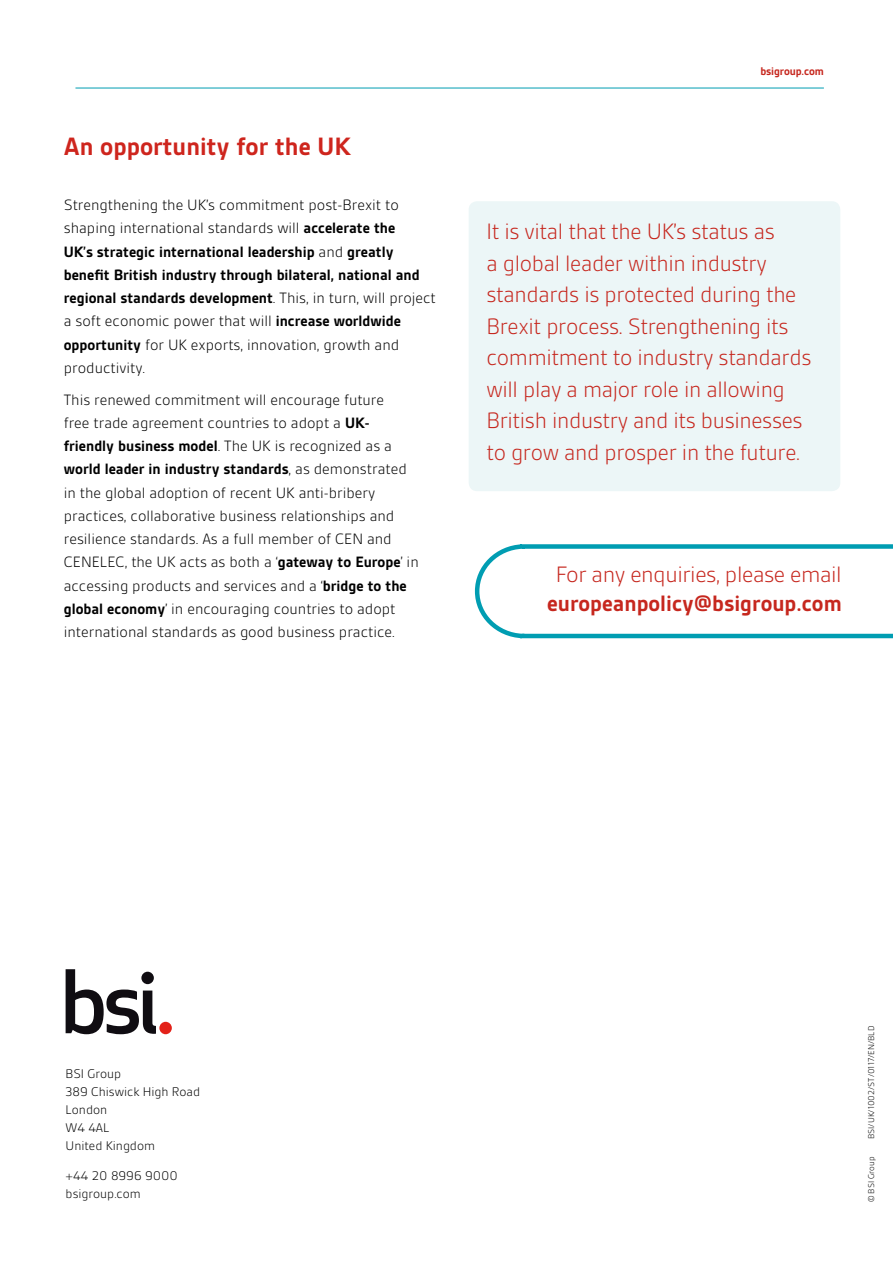
<style>
.page{position:relative;width:893px;height:1263px;background:#fff}
.page>*{position:absolute;margin:0;border:0;box-sizing:border-box;transform-origin:0 0}
.t1{font:700 27px "BSI Gesta";color:#ce251d}
.t2{font:300 24px/31.5px "BSI Gesta";letter-spacing:-.015em;color:#c6271e}
.t3{font:700 24px "BSI Gesta";color:#c6271e}
.t4{font:300 16.2px/23.2px "BSI Gesta";color:#000}
.t5{font:300 13.5px/18px "BSI Gesta";color:#000}
.t6{font:700 12px "BSI Gesta";letter-spacing:-.01em;color:#c6271e}
.t7{font:300 9px "BSI Gesta";color:#000}
.s1{font-weight:700}
</style>
<div class="page">
<svg style="left:66px;top:969px;width:90px;height:65px"></svg>
<div style="left:159px;top:1022px;width:13px;height:12px;background:#e32119;border-radius:50%"></div>
<hr style="left:75px;top:88px;width:749px;height:1px;background:#009db2">
<div style="left:469px;top:201px;width:371px;height:290px;background:#ecf6f7;border-radius:9px"></div>
<svg style="left:474px;top:544px;width:419px;height:95px"></svg>
<h1 class="t1" style="left:64px;top:132px;width:288px">An opportunity for the UK</h1>
<p class="t4" style="left:64px;top:193px;width:374px">Strengthening the UK’s commitment post-Brexit to shaping international standards will <span class="s1">accelerate the<br>UK’s strategic international leadership</span> and <span class="s1">greatly benefit British industry through bilateral, national and regional standards development</span>. This, in turn, will project a soft economic power that will <span class="s1">increase worldwide opportunity</span> for UK exports, innovation, growth and productivity.</p>
<p class="t4" style="left:64px;top:388px;width:356px">This renewed commitment will encourage future<br>free trade agreement countries to adopt a <span class="s1">UK&shy;friendly business model</span>. The UK is recognized as a <span class="s1">world leader in industry standards</span>, as demonstrated in the global adoption of recent UK anti-bribery practices, collaborative business relationships and resilience standards. As a full member of CEN and CENELEC, the UK acts as both a ‘<span class="s1">gateway to Europe</span>’ in accessing products and services and a ‘<span class="s1">bridge to the global economy</span>’ in encouraging countries to adopt international standards as good business practice.</p>
<p class="t6" style="left:760px;top:64px;width:65px">bsigroup.com</p>
<p class="t2" style="left:486px;top:216px;width:326px">It is vital that the UK’s status as<br>a global leader within industry standards is protected during the Brexit process. Strengthening its commitment to industry standards will play a major role in allowing British industry and its businesses to grow and prosper in the future.</p>
<h2 class="t2" style="left:556px;top:558px;width:287px">For any enquiries, please email</h2>
<h2 class="t3" style="left:547px;top:590px;width:296px">europeanpolicy@bsigroup.com</h2>
<p class="t5" style="left:66px;top:1064px;width:136px">BSI Group<br>389 Chiswick High Road<br>London<br>W4 4AL<br>United Kingdom</p>
<p class="t5" style="left:66px;top:1167px;width:114px">+44 20 8996 9000 bsigroup.com</p>
<p class="t7" style="left:867px;top:1139px;width:114px;rotate:-90deg">BSI/UK/1002/ST/0117/EN/BLD</p>
<p class="t7" style="left:867px;top:1202px;width:47px;rotate:-90deg">© BSI Group</p>
</div>
